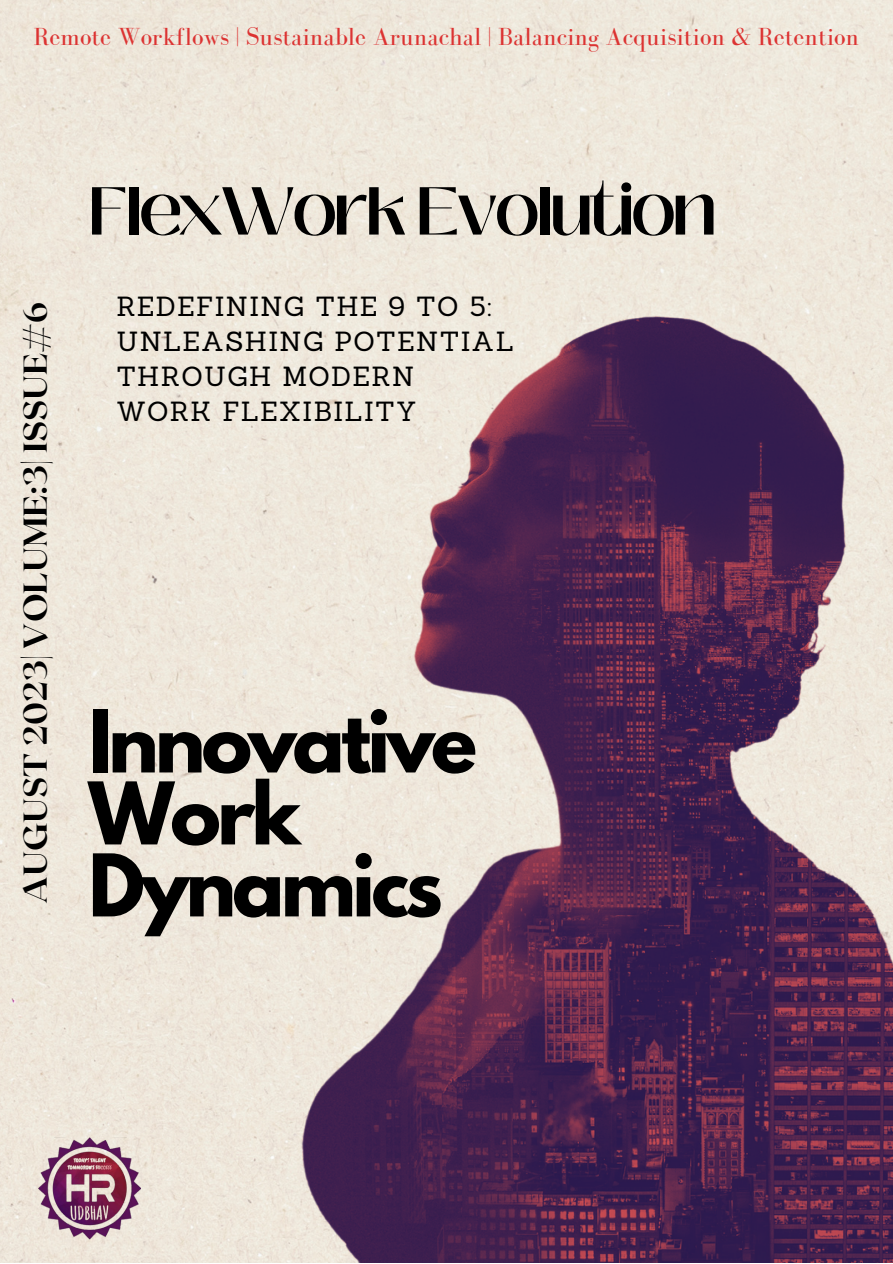
<style>
.page{position:relative;width:893px;height:1264px;background:#fff}
.page>*{position:absolute;margin:0;border:0;box-sizing:border-box;transform-origin:0 0}
.t1{font:700 76.35px "League Spartan";letter-spacing:-.05em;color:#000}
.t2{font:600 67.5px "Black Mango";letter-spacing:-.05em;color:#000}
.t3{font:800 33px "Roxborough CF";color:#000}
.t4{font:27px/34.8px "Sanchez";letter-spacing:.05em;color:#000}
.t5{font:25.5px "Bodoni FLF";color:#dc3332}
</style>
<div class="page">
<div style="left:0;top:0;width:892px;height:1262px;background:#eee7da"></div>
<img style="left:26px;top:0;width:866px;height:1261px">
<img style="left:39px;top:1137px;width:101px;height:102px">
<p class="t5" style="left:34px;top:22px;width:827px">Remote Workflows | Sustainable Arunachal | Balancing Acquisition &amp; Retention</p>
<p class="t3" style="left:14px;top:903px;width:603px;rotate:-90deg">AUGUST 2023| VOLUME:3| ISSUE#6</p>
<p class="t2" style="left:88px;top:160px;width:630px">FlexWork Evolution</p>
<p class="t4" style="left:116px;top:289px;width:399px">REDEFINING THE 9 TO 5:<br>UNLEASHING POTENTIAL<br>THROUGH MODERN<br>WORK FLEXIBILITY</p>
<p class="t1" style="left:88px;top:703px;width:390px">Innovative</p>
<p class="t1" style="left:88px;top:775px;width:214px">Work</p>
<p class="t1" style="left:88px;top:847px;width:356px">Dynamics</p>
</div>
